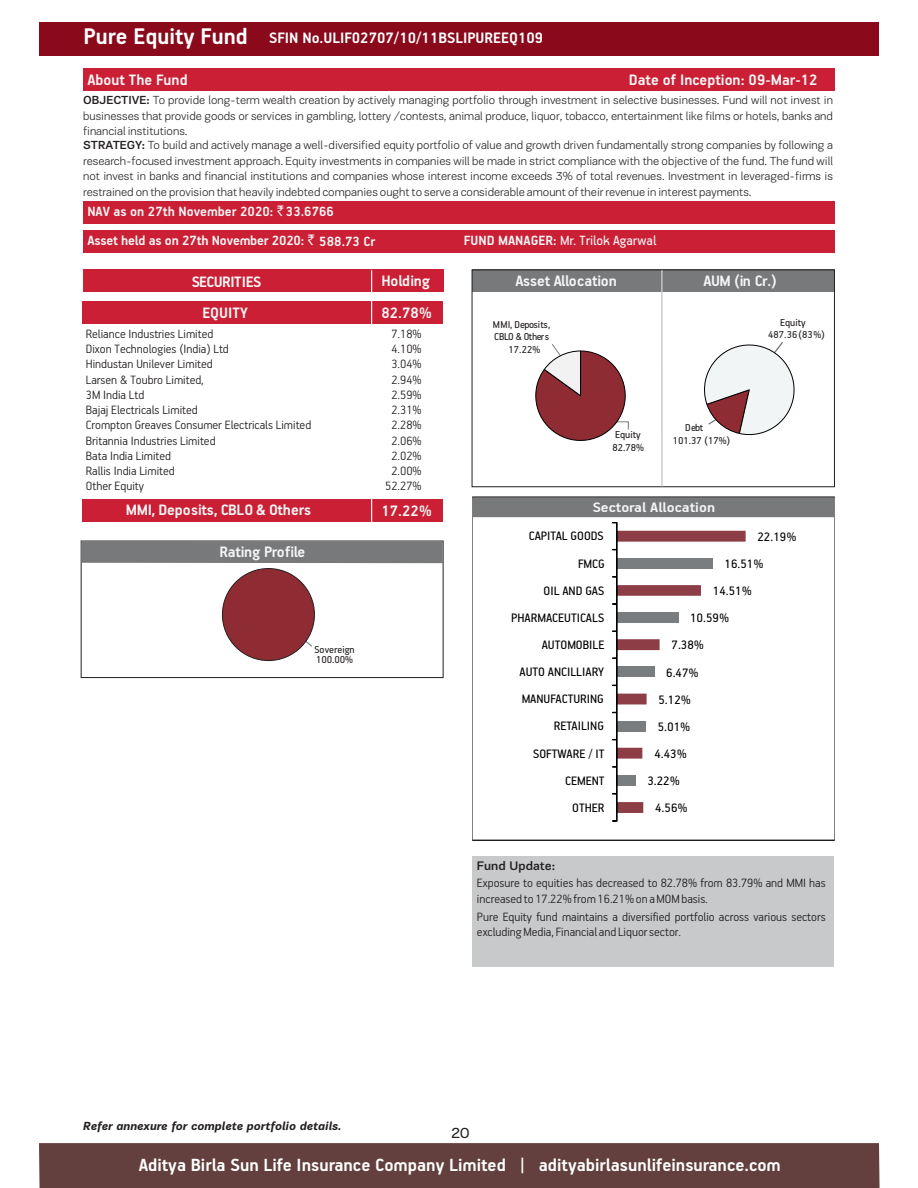
<style>
.page{position:relative;width:918px;height:1188px;background:#fff}
.page>*{position:absolute;margin:0;border:0;box-sizing:border-box;transform-origin:0 0}
.t1{font:700 19.8px "PF Handbook Pro";color:#fff}
.t2{font:700 16.95px "PF Handbook Pro";color:#f5f5f5}
.t3{font:700 16.95px "PF Handbook Pro";color:#fff}
.t4{font:700 16.95px "PF Handbook Pro";letter-spacing:-.02em;color:#f5f5f5}
.t5{font:700 16.95px "PF Handbook Pro";letter-spacing:-.03em;color:#f5f5f5}
.t6{font:15.45px "PF Encore Sans Pro";color:#231f20}
.t7{font:700 15.3px "PF Handbook Pro";color:#f5f5f5;scale:1.11 1}
.t8{font:700 15px/29.4px "PF Handbook Pro";color:#f5f5f5}
.t9{font:15px "PF Handbook Pro";color:#f5f5f5}
.t10{font:13.65px "PF Handbook Pro";color:#000}
.t11{font:300 13.5px/15.3px "PF Handbook Pro";color:#231f20}
.t12{font:500 12.75px "PF Encore Sans Pro";color:#231f20}
.t13{font:300 12px/15.1px "PF Encore Sans Pro";color:#231f20}
.t14{font:italic 700 12px "PF Encore Sans Pro";color:#231f20}
.t15{font:11.25px/12.8px "PF Handbook Pro";color:#231f20}
.t16{font:11.25px/12.8px "PF Handbook Pro";letter-spacing:-.03em;color:#231f20;text-align:center}
.s1{font-size:25.35px}
.s2{font-weight:500}
.s3{font-family:"Rupee";font-weight:400}
.s4{font-weight:700}
</style>
<div class="page">
<div style="left:39px;top:22px;width:840px;height:33px;background:#8a0a1c"></div>
<div style="left:82px;top:302px;width:360px;height:22px;background:#ca1f35"></div>
<div style="left:83px;top:270px;width:361px;height:22px;background:#ca1f35"></div>
<div style="left:83px;top:68px;width:751px;height:23px;background:#ca1f35"></div>
<div style="left:83px;top:201px;width:751px;height:22px;background:#ca1f35"></div>
<div style="left:83px;top:230px;width:751px;height:23px;background:#ca1f35"></div>
<div style="left:82px;top:500px;width:360px;height:22px;background:#ca1f35"></div>
<hr style="left:371px;top:270px;width:1px;height:336px;background:#fff">
<div style="left:39px;top:1143px;width:841px;height:45px;background:#63403d"></div>
<div style="left:81px;top:541px;width:362px;height:137px;border:1px solid #231f20"></div>
<div style="left:81px;top:541px;width:362px;height:22px;background:#77797b"></div>
<svg style="left:300px;top:634px;width:12px;height:15px"></svg>
<div style="left:222px;top:568px;width:93px;height:93px;background:#8f2b33;border:1px solid #231f20;border-radius:50%"></div>
<div style="left:472px;top:270px;width:362px;height:22px;background:#77797b"></div>
<div style="left:472px;top:270px;width:363px;height:217px;border:1px solid #231f20"></div>
<hr style="left:661px;top:270px;width:2px;height:216px;background:#c7c9cb">
<div style="left:472px;top:856px;width:362px;height:111px;background:#c7c9cb"></div>
<div style="left:473px;top:497px;width:361px;height:20px;background:#77797b"></div>
<svg style="left:535px;top:344px;width:94px;height:97px"></svg>
<svg style="left:704px;top:341px;width:91px;height:95px"></svg>
<svg style="left:612px;top:522px;width:134px;height:299px"></svg>
<h2 class="t3" style="left:84px;top:31px;width:461px"><span class="s1">Pure Equity Fund</span> SFIN No.ULIF02707/10/11BSLIPUREEQ109</h2>
<h2 class="t2" style="left:87px;top:72px;width:102px">About The Fund</h2>
<h2 class="t2" style="left:629px;top:72px;width:190px">Date of Inception: 09-Mar-12</h2>
<p class="t13" style="left:83px;top:93px;width:751px"><span class="s2">OBJECTIVE:</span> To provide long-term wealth creation by actively managing portfolio through investment in selective businesses. Fund will not invest in businesses that provide goods or services in gambling, lottery /contests, animal produce, liquor, tobacco, entertainment like films or hotels, banks and financial institutions.<br><span class="s2">STRATEGY:</span> To build and actively manage a well-diversified equity portfolio of value and growth driven fundamentally strong companies by following a</p>
<p class="t13" style="left:83px;top:154px;width:751px;text-align:justify">research-focused investment approach. Equity investments in companies will be made in strict compliance with the objective of the fund. The fund will not invest in banks and financial institutions and companies whose interest income exceeds 3% of total revenues. Investment in leveraged-firms is restrained on the provision that heavily indebted companies ought to serve a considerable amount of their revenue in interest payments.</p>
<p class="t8" style="left:87px;top:198px;width:290px">NAV as on 27th November 2020: <span class="s3">`</span>33.6766<br>Asset held as on 27th November 2020: <span class="s3">`</span> 588.73 Cr</p>
<h2 class="t5" style="left:192px;top:274px;width:71px">SECURITIES</h2>
<h2 class="t2" style="left:382px;top:273px;width:50px">Holding</h2>
<h2 class="t2" style="left:202px;top:305px;width:47px">EQUITY</h2>
<h2 class="t2" style="left:381px;top:305px;width:52px">82.78%</h2>
<p class="t11" style="left:86px;top:327px;width:129px">Reliance Industries Limited</p>
<p class="t11" style="left:391px;top:327px;width:32px">7.18%</p>
<p class="t11" style="left:86px;top:342px;width:144px">Dixon Technologies (India) Ltd</p>
<p class="t11" style="left:391px;top:342px;width:32px">4.10%</p>
<p class="t11" style="left:86px;top:357px;width:128px">Hindustan Unilever Limited</p>
<p class="t11" style="left:391px;top:357px;width:32px">3.04%</p>
<p class="t11" style="left:86px;top:373px;width:119px">Larsen &amp; Toubro Limited,</p>
<p class="t11" style="left:391px;top:373px;width:32px">2.94%</p>
<p class="t11" style="left:86px;top:388px;width:60px">3M India Ltd</p>
<p class="t11" style="left:391px;top:388px;width:32px">2.59%</p>
<p class="t11" style="left:86px;top:403px;width:113px">Bajaj Electricals Limited</p>
<p class="t11" style="left:391px;top:403px;width:32px">2.31%</p>
<p class="t11" style="left:86px;top:418px;width:227px">Crompton Greaves Consumer Electricals Limited</p>
<p class="t11" style="left:391px;top:418px;width:32px">2.28%</p>
<p class="t11" style="left:86px;top:434px;width:131px">Britannia Industries Limited</p>
<p class="t11" style="left:391px;top:434px;width:32px">2.06%</p>
<p class="t11" style="left:86px;top:449px;width:87px">Bata India Limited</p>
<p class="t11" style="left:391px;top:449px;width:32px">2.02%</p>
<p class="t11" style="left:86px;top:464px;width:90px">Rallis India Limited</p>
<p class="t11" style="left:391px;top:464px;width:32px">2.00%</p>
<p class="t11" style="left:86px;top:479px;width:60px">Other Equity</p>
<p class="t11" style="left:385px;top:479px;width:38px">52.27%</p>
<h2 class="t4" style="left:126px;top:502px;width:187px">MMI, Deposits, CBLO &amp; Others</h2>
<h2 class="t2" style="left:381px;top:503px;width:52px">17.22%</h2>
<h2 class="t4" style="left:220px;top:544px;width:87px">Rating Profile</h2>
<p class="t15" style="left:315px;top:644px;width:42px">Sovereign</p>
<p class="t15" style="left:316px;top:654px;width:38px">100.00%</p>
<p class="t9" style="left:464px;top:234px;width:194px"><span class="s4">FUND MANAGER:</span> Mr. Trilok Agarwal</p>
<h2 class="t2" style="left:515px;top:274px;width:103px">Asset Allocation</h2>
<h2 class="t2" style="left:704px;top:273px;width:75px">AUM (in Cr.)</h2>
<p class="t16" style="left:493px;top:319px;width:59px">MMI, Deposits,<br>CBLO &amp; Others<br>17.22%</p>
<p class="t15" style="left:612px;top:429px;width:33px">Equity<br>82.78%</p>
<p class="t15" style="left:673px;top:422px;width:59px;text-indent:12px">Debt<br>101.37 (17%)</p>
<p class="t7" style="left:593px;top:501px;width:112px">Sectoral Allocation</p>
<p class="t10" style="left:529px;top:530px;width:77px">CAPITAL GOODS</p>
<p class="t15" style="left:768px;top:317px;width:58px;text-indent:12px">Equity<br>487.36 (83%)</p>
<p class="t10" style="left:757px;top:531px;width:40px">22.19%</p>
<p class="t10" style="left:578px;top:557px;width:28px">FMCG</p>
<p class="t10" style="left:724px;top:558px;width:40px">16.51%</p>
<p class="t10" style="left:544px;top:584px;width:62px">OIL AND GAS</p>
<p class="t10" style="left:713px;top:585px;width:40px">14.51%</p>
<p class="t10" style="left:511px;top:612px;width:95px">PHARMACEUTICALS</p>
<p class="t10" style="left:690px;top:612px;width:40px">10.59%</p>
<p class="t10" style="left:542px;top:639px;width:64px">AUTOMOBILE</p>
<p class="t10" style="left:672px;top:639px;width:34px">7.38%</p>
<p class="t10" style="left:519px;top:666px;width:86px">AUTO ANCILLIARY</p>
<p class="t10" style="left:666px;top:666px;width:34px">6.47%</p>
<p class="t10" style="left:522px;top:693px;width:84px">MANUFACTURING</p>
<p class="t10" style="left:658px;top:693px;width:34px">5.12%</p>
<p class="t10" style="left:554px;top:720px;width:52px">RETAILING</p>
<p class="t10" style="left:658px;top:721px;width:34px">5.01%</p>
<p class="t10" style="left:533px;top:747px;width:73px">SOFTWARE / IT</p>
<p class="t10" style="left:654px;top:748px;width:34px">4.43%</p>
<p class="t10" style="left:565px;top:774px;width:41px">CEMENT</p>
<p class="t10" style="left:647px;top:775px;width:34px">3.22%</p>
<p class="t10" style="left:572px;top:802px;width:34px">OTHER</p>
<p class="t10" style="left:655px;top:802px;width:34px">4.56%</p>
<p class="t12" style="left:477px;top:861px;width:80px">Fund Update:</p>
<p class="t11" style="left:477px;top:876px;width:350px">Exposure to equities has decreased to 82.78% from 83.79% and MMI has increased to 17.22% from16.21%on a MOM basis.</p>
<p class="t11" style="left:477px;top:910px;width:350px">Pure Equity fund maintains a diversified portfolio across various sectors excluding Media, Financial and Liquor sector.</p>
<p class="t14" style="left:83px;top:1121px;width:260px">Refer annexure for complete portfolio details.</p>
<p class="t6" style="left:451px;top:1127px;width:20px">20</p>
<h1 class="t1" style="left:139px;top:1156px;width:644px">Aditya Birla Sun Life Insurance Company Limited | adityabirlasunlifeinsurance.com</h1>
</div>
